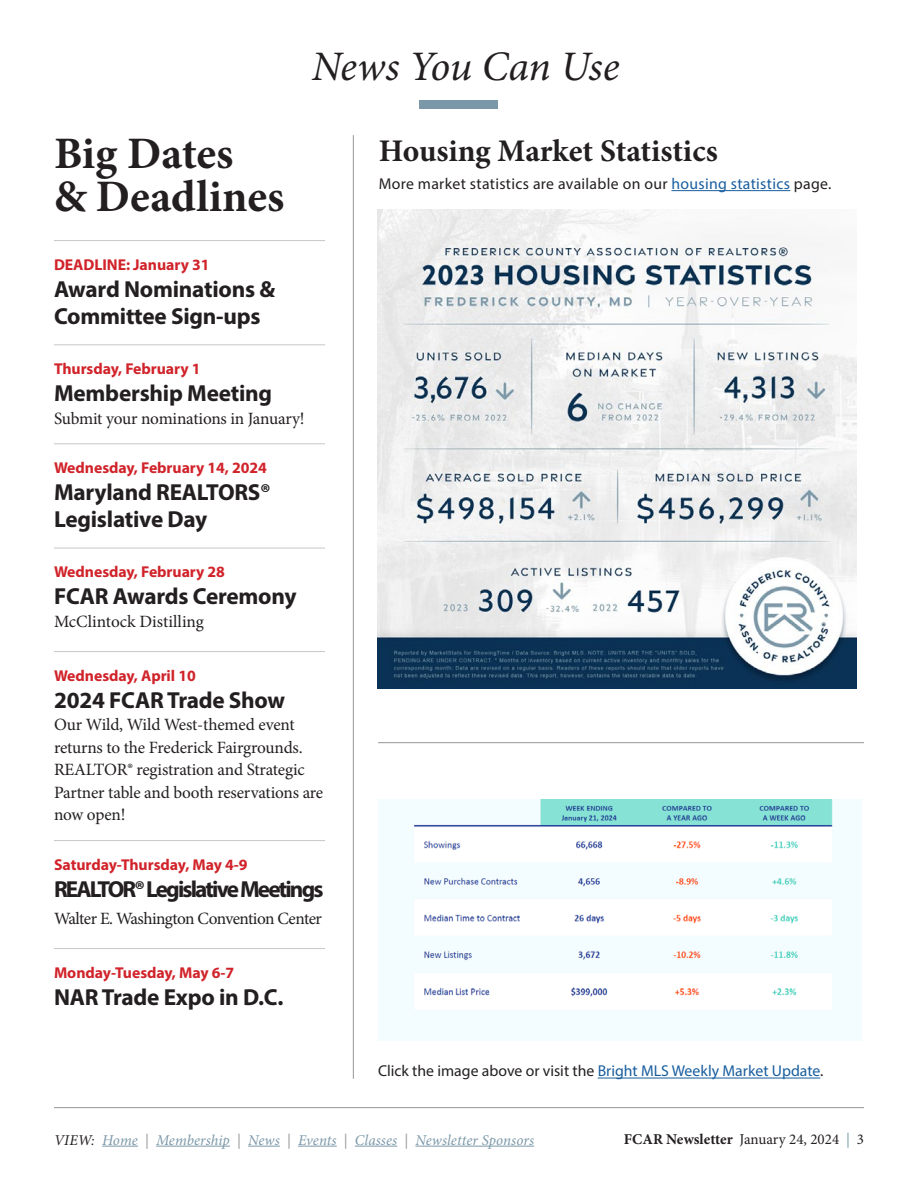
<style>
.page{position:relative;width:918px;height:1188px;background:#fff}
.page>*{position:absolute;margin:0;border:0;box-sizing:border-box;transform-origin:0 0}
.t1{font:700 45px/43.5px "Minion Pro";color:#231f20}
.t2{font:italic 42px "Minion Pro";letter-spacing:-.01em;color:#231f20}
.t3{font:700 31.5px "Minion Pro";letter-spacing:-.005em;color:#231f20}
.t4{font:700 23.25px/27px "Myriad Pro";letter-spacing:-.01em;color:#231f20}
.t5{font:700 23.25px "Myriad Pro";letter-spacing:-.08em;color:#231f20}
.t6{font:17.25px/22.5px "Minion Pro";letter-spacing:-.015em;color:#231f20}
.t7{font:17.25px "Minion Pro";letter-spacing:-.035em;color:#231f20}
.t8{font:700 15.75px "Myriad Pro";letter-spacing:-.005em;color:#d1232a}
.t9{font:15.75px "Myriad Pro";letter-spacing:.015em;color:#231f20}
.t10{font:italic 15px "Minion Pro";letter-spacing:.005em;color:#7b98a9}
.t11{font:15px "Minion Pro";color:#231f20}
.s1{color:#175d9e}
.s2{color:#231f20}
.s3{color:#939598}
.s4{font-weight:700}
.s5{color:#7b98a9}
</style>
<div class="page">
<hr style="left:54px;top:1107px;width:810px;height:1px;background:#939598">
<hr style="left:102px;top:1146px;width:36px;height:1px;background:#7b98a9">
<hr style="left:156px;top:1146px;width:74px;height:1px;background:#7b98a9">
<hr style="left:248px;top:1146px;width:32px;height:1px;background:#7b98a9">
<hr style="left:298px;top:1146px;width:39px;height:1px;background:#7b98a9">
<hr style="left:355px;top:1146px;width:42px;height:1px;background:#7b98a9">
<hr style="left:415px;top:1146px;width:119px;height:1px;background:#7b98a9">
<div style="left:420px;top:101px;width:78px;height:8px;background:#7b98a9"></div>
<hr style="left:54px;top:240px;width:271px;height:1px;background:#c7c8ca">
<hr style="left:54px;top:345px;width:271px;height:1px;background:#c7c8ca">
<hr style="left:54px;top:444px;width:271px;height:1px;background:#c7c8ca">
<hr style="left:54px;top:548px;width:271px;height:1px;background:#c7c8ca">
<hr style="left:54px;top:651px;width:271px;height:1px;background:#c7c8ca">
<hr style="left:54px;top:840px;width:271px;height:1px;background:#c7c8ca">
<hr style="left:54px;top:948px;width:271px;height:1px;background:#c7c8ca">
<hr style="left:378px;top:742px;width:486px;height:1px;background:#939598">
<hr style="left:353px;top:135px;width:1px;height:944px;background:#939598">
<hr style="left:671px;top:190px;width:119px;height:1px;background:#175d9e">
<img style="left:378px;top:210px;width:479px;height:479px">
<img style="left:378px;top:800px;width:483px;height:241px">
<hr style="left:598px;top:1078px;width:222px;height:1px;background:#175d9e">
<h1 class="t1" style="left:54px;top:131px;width:232px">Big Dates<br>&amp; Deadlines</h1>
<h2 class="t2" style="left:312px;top:38px;width:309px">News You Can Use</h2>
<h3 class="t3" style="left:379px;top:128px;width:340px">Housing Market Statistics</h3>
<p class="t9" style="left:379px;top:174px;width:454px">More market statistics are available on our <span class="s1">housing statistics</span> page.</p>
<p class="t8" style="left:54px;top:254px;width:157px">DEADLINE: January 31</p>
<h3 class="t4" style="left:54px;top:275px;width:223px">Award Nominations &amp;<br>Committee Sign-ups</h3>
<p class="t8" style="left:54px;top:359px;width:148px">Thursday, February 1</p>
<h3 class="t4" style="left:54px;top:379px;width:220px">Membership Meeting</h3>
<p class="t6" style="left:54px;top:407px;width:252px">Submit your nominations in January!</p>
<p class="t8" style="left:54px;top:458px;width:214px">Wednesday, February 14, 2024</p>
<h3 class="t4" style="left:54px;top:478px;width:218px">Maryland REALTORS®<br>Legislative Day</h3>
<p class="t8" style="left:54px;top:562px;width:172px">Wednesday, February 28</p>
<h3 class="t4" style="left:54px;top:582px;width:244px">FCAR Awards Ceremony</h3>
<p class="t6" style="left:54px;top:610px;width:152px">McClintock Distilling</p>
<p class="t8" style="left:54px;top:665px;width:143px">Wednesday, April 10</p>
<h3 class="t4" style="left:54px;top:686px;width:233px">2024 FCAR Trade Show</h3>
<p class="t6" style="left:54px;top:714px;width:271px">Our Wild, Wild West-themed event returns to the Frederick Fairgrounds.<br>REALTOR® registration and Strategic<br>Partner table and booth reservations are now open!</p>
<p class="t8" style="left:54px;top:854px;width:195px">Saturday-Thursday, May 4-9</p>
<h3 class="t5" style="left:54px;top:874px;width:271px">REALTOR® Legislative Meetings</h3>
<p class="t7" style="left:54px;top:907px;width:269px">Walter E. Washington Convention Center</p>
<p class="t8" style="left:54px;top:962px;width:182px">Monday-Tuesday, May 6-7</p>
<h3 class="t4" style="left:54px;top:983px;width:231px">NAR Trade Expo in D.C.</h3>
<p class="t9" style="left:378px;top:1061px;width:447px">Click the image above or visit the <span class="s1">Bright MLS Weekly Market Update</span>.</p>
<p class="t10" style="left:54px;top:1130px;width:482px"><span class="s2">VIEW:</span> Home <span class="s3">|</span> Membership <span class="s3">|</span> News <span class="s3">|</span> Events <span class="s3">|</span> Classes <span class="s3">|</span> Newsletter Sponsors</p>
<p class="t11" style="left:624px;top:1129px;width:242px"><span class="s4">FCAR Newsletter</span> January 24, 2024 <span class="s5">|</span> 3</p>
</div>
